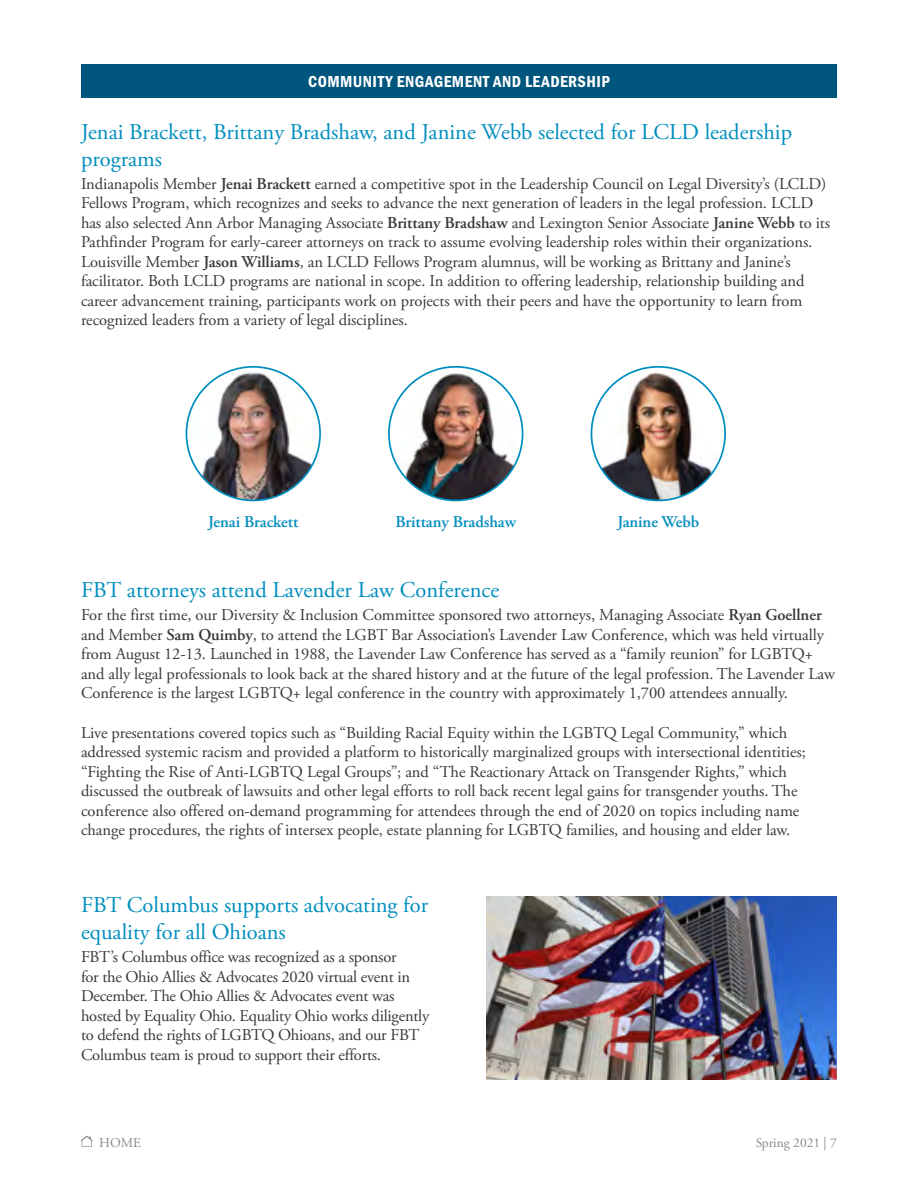
<style>
.page{position:relative;width:918px;height:1188px;background:#fff}
.page>*{position:absolute;margin:0;border:0;box-sizing:border-box;transform-origin:0 0}
.t1{font:22.5px/27px "Adobe Garamond Pro";color:#008ebe}
.t2{font:16.5px/19.5px "Adobe Garamond Pro";letter-spacing:-.005em;color:#3b3936}
.t3{font:600 16.5px "Adobe Garamond Pro";letter-spacing:-.005em;color:#068fbe}
.t4{font:16.5px "Franklin Gothic URW Con Dem";letter-spacing:.025em;color:#fff}
.t5{font:13.5px "Adobe Garamond Pro";color:#878b8d}
.s1{font-weight:600}
</style>
<div class="page">
<svg style="left:81px;top:1136px;width:12px;height:11px"></svg>
<div style="left:81px;top:64px;width:756px;height:34px;background:#00567d"></div>
<img style="left:186px;top:367px;width:134px;height:133px;border-radius:67px">
<img style="left:389px;top:367px;width:134px;height:133px;border-radius:67px">
<img style="left:591px;top:367px;width:134px;height:133px;border-radius:67px">
<img style="left:486px;top:896px;width:351px;height:183px">
<p class="t4" style="left:308px;top:70px;width:303px">COMMUNITY ENGAGEMENT AND LEADERSHIP</p>
<h1 class="t1" style="left:81px;top:119px;width:713px">Jenai Brackett, Brittany Bradshaw, and Janine Webb selected for LCLD leadership programs</h1>
<p class="t2" style="left:81px;top:175px;width:751px">Indianapolis Member <span class="s1">Jenai Brackett</span> earned a competitive spot in the Leadership Council on Legal Diversity’s (LCLD)<br>Fellows Program, which recognizes and seeks to advance the next generation of leaders in the legal profession. LCLD has also selected Ann Arbor Managing Associate <span class="s1">Brittany Bradshaw</span> and Lexington Senior Associate <span class="s1">Janine Webb</span> to its Pathfinder Program for early-career attorneys on track to assume evolving leadership roles within their organizations.<br>Louisville Member <span class="s1">Jason Williams</span>, an LCLD Fellows Program alumnus, will be working as Brittany and Janine’s facilitator. Both LCLD programs are national in scope. In addition to offering leadership, relationship building and career advancement training, participants work on projects with their peers and have the opportunity to learn from recognized leaders from a variety of legal disciplines.</p>
<p class="t3" style="left:208px;top:512px;width:92px">Jenai Brackett</p>
<p class="t3" style="left:396px;top:512px;width:122px">Brittany Bradshaw</p>
<p class="t3" style="left:617px;top:512px;width:83px">Janine Webb</p>
<h1 class="t1" style="left:81px;top:577px;width:420px">FBT attorneys attend Lavender Law Conference</h1>
<p class="t2" style="left:81px;top:606px;width:755px">For the first time, our Diversity &amp; Inclusion Committee sponsored two attorneys, Managing Associate <span class="s1">Ryan Goellner </span>and Member <span class="s1">Sam Quimby</span>, to attend the LGBT Bar Association’s Lavender Law Conference, which was held virtually from August 12-13. Launched in 1988, the Lavender Law Conference has served as a “family reunion” for LGBTQ+ and ally legal professionals to look back at the shared history and at the future of the legal profession. The Lavender Law Conference is the largest LGBTQ+ legal conference in the country with approximately 1,700 attendees annually.</p>
<p class="t2" style="left:81px;top:723px;width:726px">Live presentations covered topics such as “Building Racial Equity within the LGBTQ Legal Community,” which addressed systemic racism and provided a platform to historically marginalized groups with intersectional identities; “Fighting the Rise of Anti-LGBTQ Legal Groups”; and “The Reactionary Attack on Transgender Rights,” which discussed the outbreak of lawsuits and other legal efforts to roll back recent legal gains for transgender youths. The conference also offered on-demand programming for attendees through the end of 2020 on topics including name change procedures, the rights of intersex people, estate planning for LGBTQ families, and housing and elder law.</p>
<h1 class="t1" style="left:81px;top:893px;width:349px">FBT Columbus supports advocating for equality for all Ohioans</h1>
<p class="t2" style="left:81px;top:948px;width:350px">FBT’s Columbus office was recognized as a sponsor<br>for the Ohio Allies &amp; Advocates 2020 virtual event in December. The Ohio Allies &amp; Advocates event was hosted by Equality Ohio. Equality Ohio works diligently to defend the rights of LGBTQ Ohioans, and our FBT Columbus team is proud to support their efforts.</p>
<p class="t5" style="left:99px;top:1134px;width:43px">HOME</p>
<p class="t5" style="left:756px;top:1134px;width:83px">Spring 2021 | 7</p>
</div>
